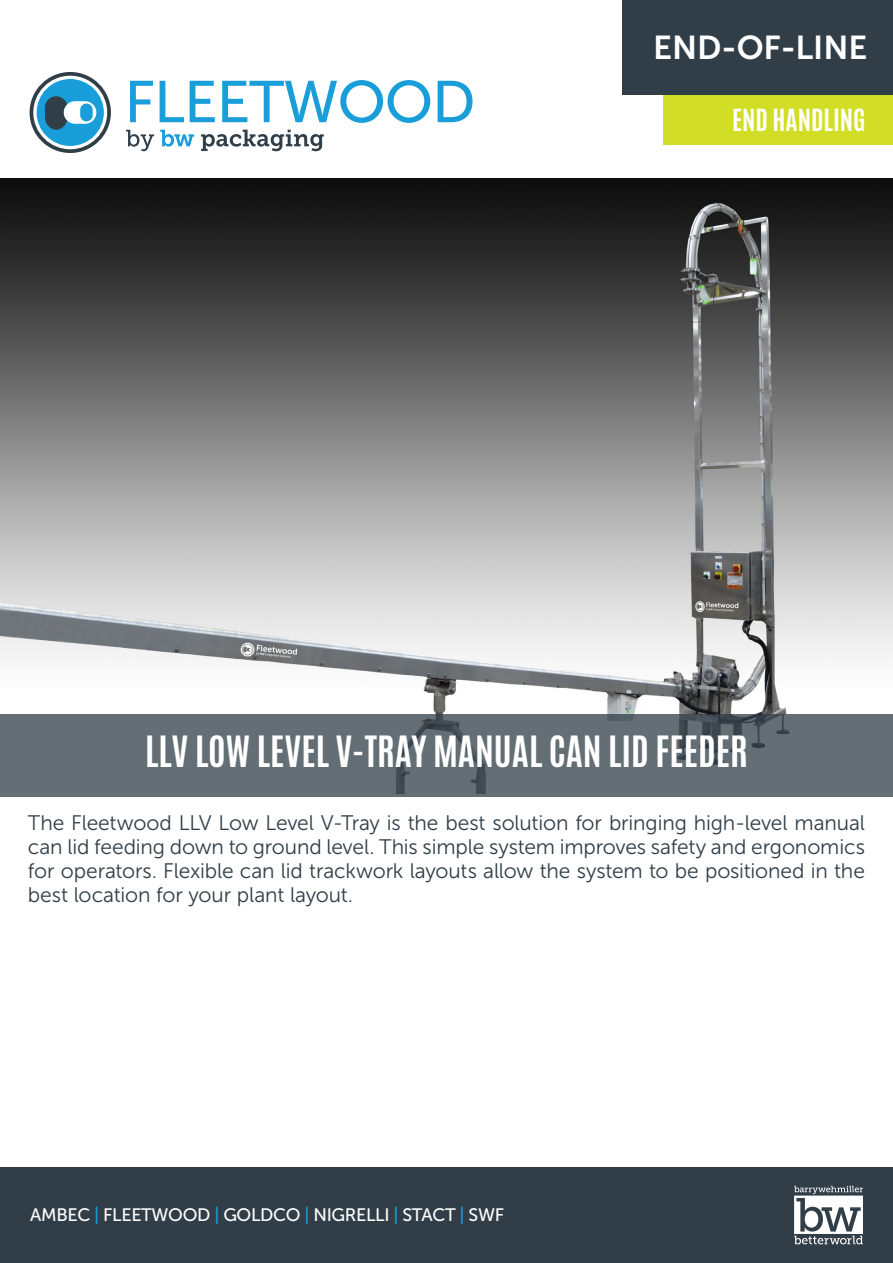
<style>
.page{position:relative;width:893px;height:1263px;background:#fff}
.page>*{position:absolute;margin:0;border:0;box-sizing:border-box;transform-origin:0 0}
.Page_1_-_Main_Picture_Title{font:700 36px "Antonio";color:#fff}
.t1{font:33px "Museo Sans 700";color:#fff}
.Page_1_-_Product_Line_Text{font:700 25.5px "Antonio";color:#fff}
.Page_1_-_Body_Content{font:21px/24px "Museo Sans 300";letter-spacing:-.005em;color:#313e48;text-align:justify}
.t2{font:18px "Museo Sans 500";letter-spacing:-.02em;color:#fff}
.s1{color:#199eda}
</style>
<div class="page">
<svg style="left:130px;top:81px;width:23px;height:41px"></svg>
<svg style="left:160px;top:81px;width:24px;height:41px"></svg>
<svg style="left:190px;top:81px;width:25px;height:41px"></svg>
<svg style="left:222px;top:80px;width:208px;height:43px"></svg>
<svg style="left:438px;top:81px;width:34px;height:41px"></svg>
<svg style="left:126px;top:130px;width:28px;height:21px"></svg>
<svg style="left:160px;top:130px;width:34px;height:17px"></svg>
<svg style="left:201px;top:130px;width:123px;height:21px"></svg>
<svg style="left:30px;top:72px;width:81px;height:81px"></svg>
<div style="left:0;top:1167px;width:893px;height:96px;background:#313e48"></div>
<svg style="left:794px;top:1186px;width:69px;height:58px"></svg>
<div style="left:663px;top:95px;width:230px;height:50px;background:#d2dd25"></div>
<div style="left:623px;top:0;width:270px;height:94px;background:#313e48"></div>
<img style="left:0;top:179px;width:893px;height:535px">
<div style="left:0;top:714px;width:893px;height:82px;background:#646e75"></div>
<h2 class="t1" style="left:653px;top:29px;width:216px">END-OF-LINE</h2>
<p class="Page_1_-_Product_Line_Text" style="left:732px;top:100px;width:135px">END HANDLING</p>
<p class="Page_1_-_Main_Picture_Title" style="left:145px;top:724px;width:604px">LLV LOW LEVEL V-TRAY MANUAL CAN LID FEEDER</p>
<p class="Page_1_-_Body_Content" style="left:28px;top:811px;width:839px">The Fleetwood LLV Low Level V-Tray is the best solution for bringing high-level manual can lid feeding down to ground level. This simple system improves safety and ergonomics for operators. Flexible can lid trackwork layouts allow the system to be positioned in the best location for your plant layout.</p>
<p class="t2" style="left:30px;top:1205px;width:475px">AMBEC <span class="s1">|</span> FLEETWOOD <span class="s1">|</span> GOLDCO <span class="s1">|</span> NIGRELLI <span class="s1">|</span> STACT <span class="s1">|</span> SWF</p>
</div>
